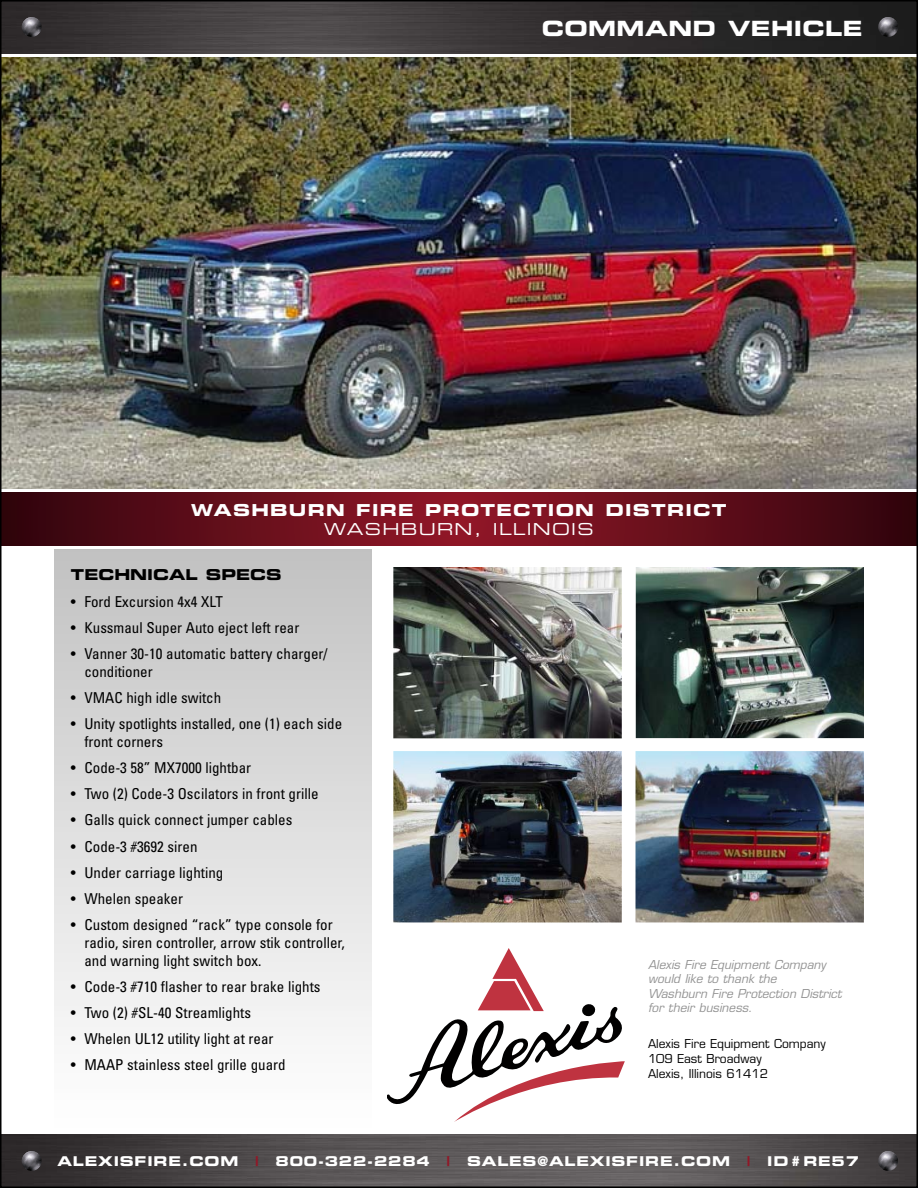
<style>
.page{position:relative;width:918px;height:1188px;background:#fff}
.page>*{position:absolute;margin:0;border:0;box-sizing:border-box;transform-origin:0 0}
.t1{font:21px "Eurostile Bold Extended Two";letter-spacing:.02em;color:#fff}
.t2{font:16.5px "Eurostile Bold Extended Two";letter-spacing:.075em;color:#fff}
.t3{font:16.5px "Eurostile Extended Two";letter-spacing:.075em;color:#fff}
.t4{font:condensed 15px/18px "Univers";color:#000}
.t5{font:15px "Eurostile Bold Extended Two";color:#000}
.t6{font:13.5px "Eurostile Bold Extended Two";letter-spacing:.06em;color:#fff}
.t7{font:13.5px "Eurostile Bold Extended Two";color:#921727}
.t8{font:italic 12px/14.4px "Eurostile";color:#939393}
.t9{font:12px/15px "Eurostile";color:#000}
</style>
<div class="page">
<img style="left:0;top:0;width:918px;height:1188px">
<h1 class="t1" style="left:542px;top:21px;width:322px">COMMAND VEHICLE</h1>
<p class="t2" style="left:191px;top:504px;width:537px">WASHBURN FIRE PROTECTION DISTRICT</p>
<p class="t3" style="left:324px;top:523px;width:271px">WASHBURN, ILLINOIS</p>
<p class="t5" style="left:71px;top:569px;width:212px">TECHNICAL SPECS</p>
<p class="t4" style="left:71px;top:594px;width:153px">• Ford Excursion 4x4 XLT</p>
<p class="t4" style="left:71px;top:620px;width:230px">• Kussmaul Super Auto eject left rear</p>
<p class="t4" style="left:84px;top:646px;width:245px;text-indent:-14px">• Vanner 30-10 automatic battery charger/ conditioner</p>
<p class="t4" style="left:71px;top:690px;width:152px">• VMAC high idle switch</p>
<p class="t4" style="left:84px;top:716px;width:259px;text-indent:-14px">• Unity spotlights installed, one (1) each side front corners</p>
<p class="t4" style="left:71px;top:760px;width:182px">• Code-3 58” MX7000 lightbar</p>
<p class="t4" style="left:71px;top:786px;width:249px">• Two (2) Code-3 Oscilators in front grille</p>
<p class="t4" style="left:71px;top:813px;width:223px">• Galls quick connect jumper cables</p>
<p class="t4" style="left:71px;top:839px;width:128px">• Code-3 #3692 siren</p>
<p class="t4" style="left:71px;top:865px;width:154px">• Under carriage lighting</p>
<p class="t4" style="left:71px;top:891px;width:114px">• Whelen speaker</p>
<p class="t4" style="left:84px;top:917px;width:262px;text-indent:-14px">• Custom designed “rack” type console for radio, siren controller, arrow stik controller, and warning light switch box.</p>
<p class="t4" style="left:71px;top:979px;width:251px">• Code-3 #710 flasher to rear brake lights</p>
<p class="t4" style="left:71px;top:1005px;width:182px">• Two (2) #SL-40 Streamlights</p>
<p class="t4" style="left:71px;top:1031px;width:204px">• Whelen UL12 utility light at rear</p>
<p class="t4" style="left:71px;top:1057px;width:216px">• MAAP stainless steel grille guard</p>
<p class="t8" style="left:648px;top:958px;width:195px">Alexis Fire Equipment Company would like to thank the<br>Washburn Fire Protection District for their business.</p>
<p class="t9" style="left:648px;top:1037px;width:179px">Alexis Fire Equipment Company<br>109 East Broadway<br>Alexis, Illinois 61412</p>
<p class="t6" style="left:57px;top:1156px;width:182px">ALEXISFIRE.COM</p>
<p class="t7" style="left:255px;top:1156px;width:4px">|</p>
<p class="t6" style="left:276px;top:1156px;width:156px">800-322-2284</p>
<p class="t7" style="left:447px;top:1156px;width:4px">|</p>
<p class="t6" style="left:467px;top:1156px;width:264px">SALES@ALEXISFIRE.COM</p>
<p class="t7" style="left:747px;top:1156px;width:4px">|</p>
<p class="t6" style="left:767px;top:1156px;width:93px">ID#RE57</p>
</div>
